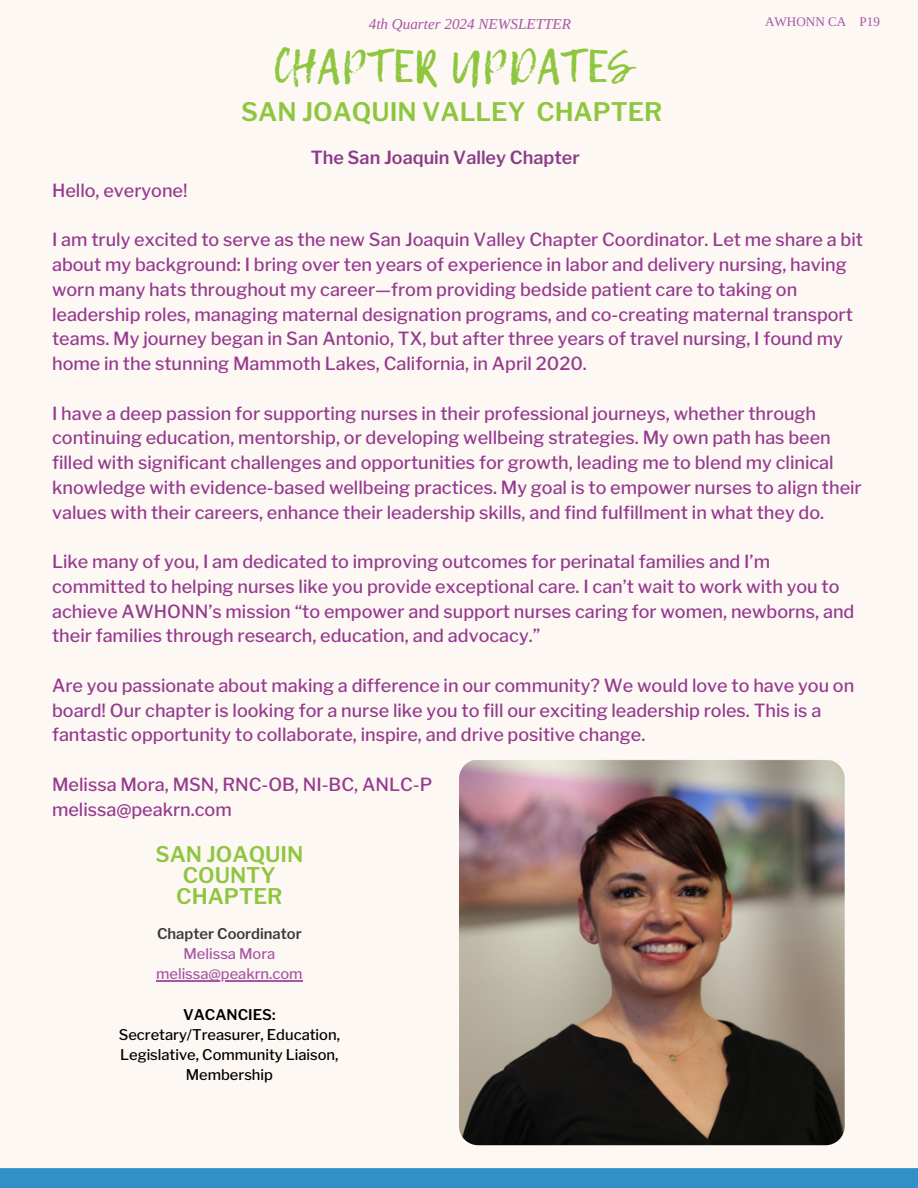
<style>
.page{position:relative;width:918px;height:1188px;background:#fdf8f3}
.page>*{position:absolute;margin:0;border:0;box-sizing:border-box;transform-origin:0 0}
.t1{font:45.45px "Lemon Tuesday";color:#8ec63f}
.t2{font:600 25.5px "Libre Franklin";color:#8ec63f}
.t3{font:600 21.45px/21.3px "Libre Franklin";color:#8ec63f;text-align:center}
.t4{font:500 18px/24.8px "Libre Franklin";color:#953a90}
.t5{font:600 18px "Libre Franklin";color:#8b3c8a}
.t6{font:italic 15.15px "Libra Serif Modern";color:#a656a5}
.t7{font:500 14.7px/20.2px "Libre Franklin";color:#000;text-align:center}
.t8{font:600 14.7px/20.2px "Libre Franklin";color:#383b3b;text-align:center}
.t9{font:500 14.7px "Libre Franklin";color:#a656a5}
.t10{font:13.2px "Libra Serif Modern";color:#a656a5}
.s1{font-weight:500;color:#a656a5}
.s2{font-weight:600}
</style>
<div class="page">
<div style="left:0;top:1168px;width:918px;height:20px;background:#3091c7"></div>
<img style="left:459px;top:760px;width:386px;height:385px;border-radius:19px">
<hr style="left:156px;top:980px;width:147px;height:1px;background:#a656a5">
<h1 class="t6" style="left:369px;top:15px;width:204px">4th Quarter 2024 NEWSLETTER</h1>
<p class="t10" style="left:765px;top:15px;width:117px">AWHONN CA P19</p>
<h4 class="t1" style="left:273px;top:32px;width:360px">CHAPTER UPDATES</h4>
<h2 class="t2" style="left:241px;top:96px;width:423px">SAN JOAQUIN VALLEY CHAPTER</h2>
<h4 class="t5" style="left:311px;top:147px;width:271px">The San Joaquin Valley Chapter</h4>
<h4 class="t4" style="left:52px;top:178px;width:137px">Hello, everyone!</h4>
<h4 class="t4" style="left:52px;top:228px;width:812px">I am truly excited to serve as the new San Joaquin Valley Chapter Coordinator. Let me share a bit about my background: I bring over ten years of experience in labor and delivery nursing, having worn many hats throughout my career—from providing bedside patient care to taking on leadership roles, managing maternal designation programs, and co-creating maternal transport teams. My journey began in San Antonio, TX, but after three years of travel nursing, I found my home in the stunning Mammoth Lakes, California, in April 2020.</h4>
<h4 class="t4" style="left:52px;top:401px;width:811px">I have a deep passion for supporting nurses in their professional journeys, whether through continuing education, mentorship, or developing wellbeing strategies. My own path has been filled with significant challenges and opportunities for growth, leading me to blend my clinical knowledge with evidence-based wellbeing practices. My goal is to empower nurses to align their values with their careers, enhance their leadership skills, and find fulfillment in what they do.</h4>
<h4 class="t4" style="left:52px;top:549px;width:804px">Like many of you, I am dedicated to improving outcomes for perinatal families and I’m committed to helping nurses like you provide exceptional care. I can’t wait to work with you to achieve AWHONN’s mission “to empower and support nurses caring for women, newborns, and their families through research, education, and advocacy.”</h4>
<h4 class="t4" style="left:52px;top:673px;width:804px">Are you passionate about making a difference in our community? We would love to have you on board! Our chapter is looking for a nurse like you to fill our exciting leadership roles. This is a fantastic opportunity to collaborate, inspire, and drive positive change.</h4>
<p class="t4" style="left:52px;top:772px;width:382px">Melissa Mora, MSN, RNC-OB, NI-BC, ANLC-P melissa@peakrn.com</p>
<h3 class="t3" style="left:155px;top:843px;width:149px">SAN JOAQUIN<br>COUNTY<br>CHAPTER</h3>
<h5 class="t8" style="left:157px;top:923px;width:146px">Chapter Coordinator<br><span class="s1">Melissa Mora</span></h5>
<h5 class="t9" style="left:156px;top:965px;width:148px">melissa@peakrn.com</h5>
<h5 class="t7" style="left:119px;top:1004px;width:223px"><span class="s2">VACANCIES:<br></span>Secretary/Treasurer, Education,</h5>
<p class="t7" style="left:120px;top:1045px;width:220px">Legislative, Community Liaison,<br>Membership</p>
</div>
